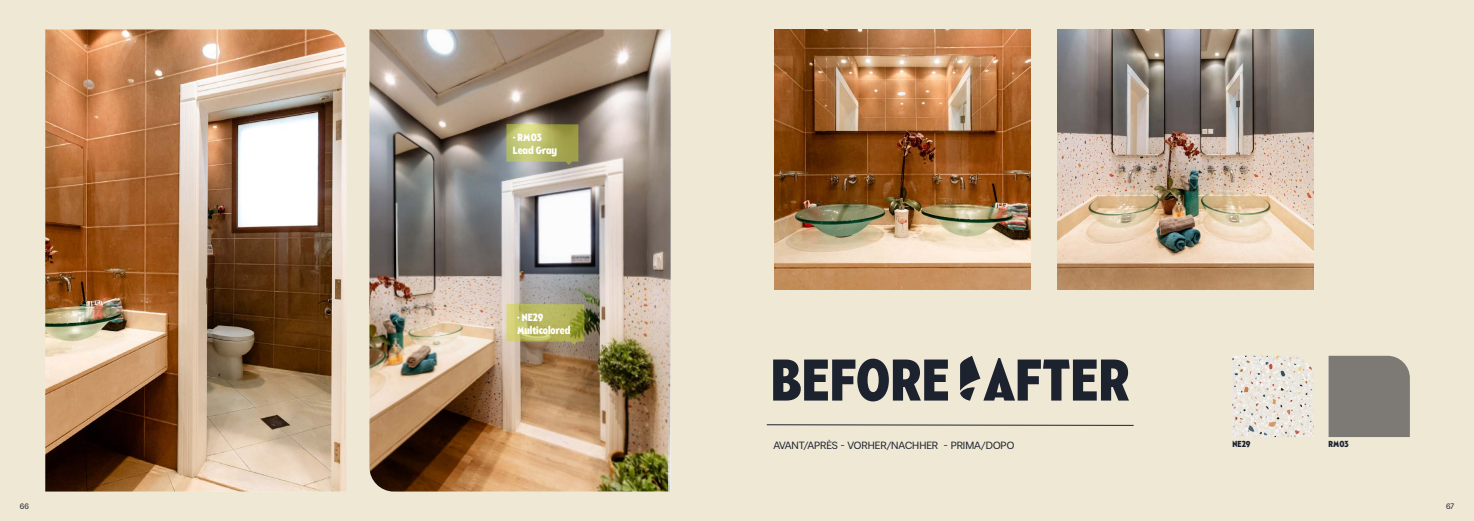
<style>
.page{position:relative;width:1474px;height:521px;background:#fff}
.page>*{position:absolute;margin:0;border:0;box-sizing:border-box;transform-origin:0 0}
.t1{font:condensed 58.62px "Balgin Black Sm";color:#1d222f}
.t2{font:10.5px "PP Radio Grotesk";color:#1d222d}
.t3{font:condensed 10.5px/12.5px "Balgin Black Sm";color:#fff}
.t4{font:condensed 8.75px "Balgin Black Sm";color:#1d222f}
.t5{font:7.88px "PP Radio Grotesk";color:#1d222f}
</style>
<div class="page">
<div style="left:0;top:0;width:1473px;height:521px;background:#eee8d5"></div>
<img style="left:1232px;top:356px;width:81px;height:81px">
<svg style="left:766px;top:424px;width:368px;height:2px"></svg>
<svg style="left:960px;top:356px;width:20px;height:45px"></svg>
<img style="left:774px;top:29px;width:256px;height:261px">
<img style="left:1057px;top:29px;width:256px;height:261px">
<img style="left:45px;top:29px;width:301px;height:462px">
<img style="left:369px;top:29px;width:301px;height:462px">
<svg style="left:506px;top:304px;width:78px;height:41px"></svg>
<div style="left:1328px;top:356px;width:81px;height:81px;background:#7d7a75"></div>
<svg style="left:506px;top:124px;width:72px;height:41px"></svg>
<p class="t3" style="left:513px;top:131px;width:46px">• RM03<br>Lead Gray</p>
<p class="t3" style="left:517px;top:311px;width:55px">• NE29<br>Multicolored</p>
<h1 class="t1" style="left:770px;top:340px;width:360px">BEFORE AFTER</h1>
<p class="t2" style="left:773px;top:440px;width:242px">AVANT/APRÈS - VORHER/NACHHER - PRIMA/DOPO</p>
<p class="t4" style="left:1232px;top:438px;width:20px">NE29</p>
<p class="t4" style="left:1328px;top:438px;width:22px">RM03</p>
<p class="t5" style="left:20px;top:501px;width:10px">66</p>
<p class="t5" style="left:1445px;top:501px;width:9px">67</p>
</div>
